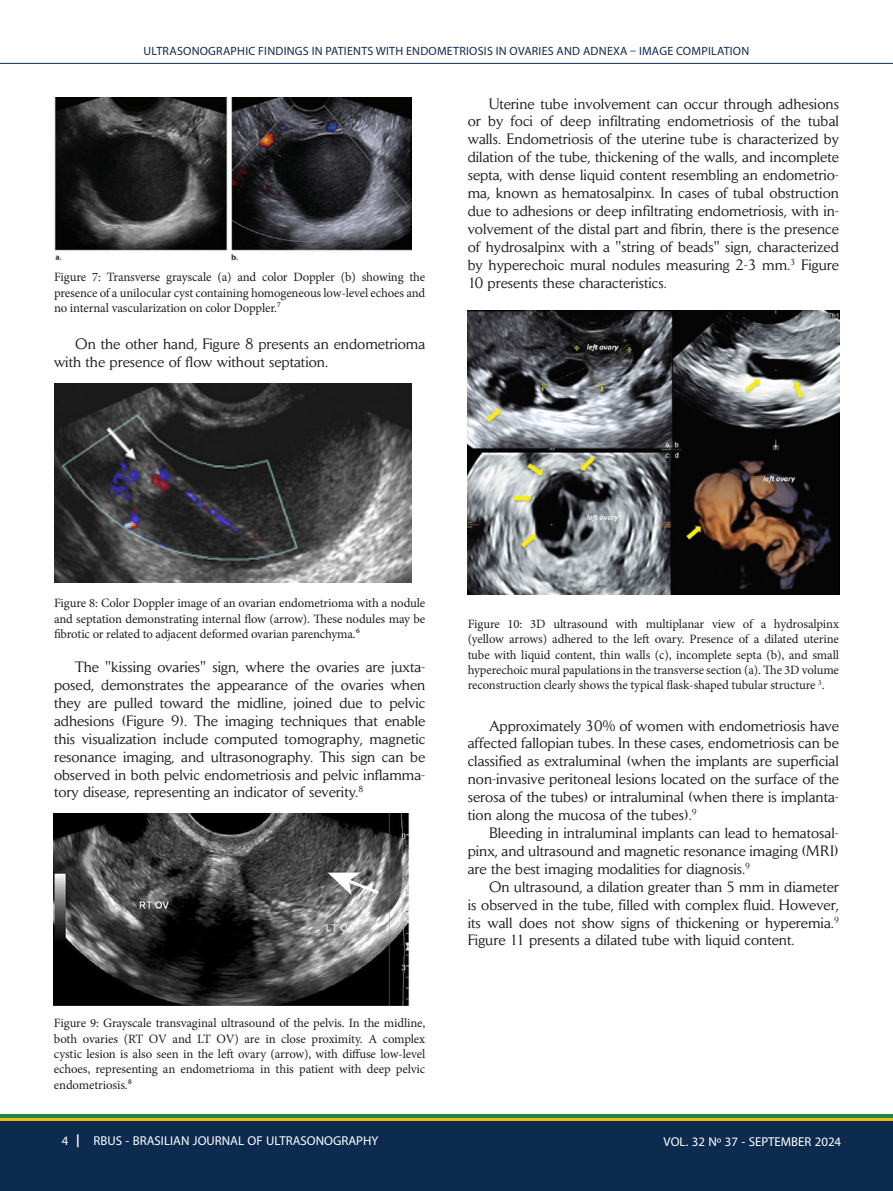
<style>
.page{position:relative;width:893px;height:1191px;background:#fff}
.page>*{position:absolute;margin:0;border:0;box-sizing:border-box;transform-origin:0 0}
.t1{font:18px "Myriad Arabic";color:#fff}
.t2{font:14.85px/17.9px "Daily News";color:#231f20;text-align:justify}
.t3{font:12.75px/15.3px "Minion Pro";letter-spacing:-.01em;color:#231f20;text-align:justify}
.t4{font:12px "Myriad Pro";letter-spacing:.02em;color:#0d2b4f}
.s1{font-weight:700}
</style>
<div class="page">
<div style="left:0;top:1120px;width:893px;height:71px;background:#0d2b4f"></div>
<hr style="left:0;top:1117px;width:893px;height:3px;background:#eebc1b">
<hr style="left:0;top:1114px;width:893px;height:3px;background:#208540">
<img style="left:54px;top:98px;width:357px;height:163px">
<img style="left:54px;top:383px;width:357px;height:200px">
<img style="left:54px;top:813px;width:356px;height:192px">
<img style="left:468px;top:310px;width:371px;height:284px">
<hr style="left:0;top:63px;width:893px;height:1px;background:#0d2b4f">
<p class="t4" style="left:144px;top:43px;width:607px">ULTRASONOGRAPHIC FINDINGS IN PATIENTS WITH ENDOMETRIOSIS IN OVARIES AND ADNEXA – IMAGE COMPILATION</p>
<p class="t3" style="left:54px;top:270px;width:373px">Figure 7: Transverse grayscale (a) and color Doppler (b) showing the presence of a unilocular cyst containing homogeneous low-level echoes and no internal vascularization on color Doppler.⁷</p>
<p class="t2" style="left:54px;top:335px;width:373px;text-indent:21px">On the other hand, Figure 8 presents an endometrioma with the presence of flow without septation.</p>
<p class="t2" style="left:468px;top:94px;width:373px;text-indent:21px">Uterine tube involvement can occur through adhesions or by foci of deep infiltrating endometriosis of the tubal walls. Endometriosis of the uterine tube is characterized by dilation of the tube, thickening of the walls, and incomplete septa, with dense liquid content resembling an endometrio&shy;ma, known as hematosalpinx. In cases of tubal obstruction due to adhesions or deep infiltrating endometriosis, with in&shy;volvement of the distal part and fibrin, there is the presence of hydrosalpinx with a "string of beads" sign, characterized by hyperechoic mural nodules measuring 2-3 mm.<sup>3</sup> Figure 10 presents these characteristics.</p>
<p class="t3" style="left:54px;top:595px;width:373px">Figure 8: Color Doppler image of an ovarian endometrioma with a nodule and septation demonstrating internal flow (arrow). These nodules may be fibrotic or related to adjacent deformed ovarian parenchyma.⁶</p>
<p class="t2" style="left:54px;top:658px;width:373px;text-indent:21px">The "kissing ovaries" sign, where the ovaries are juxta&shy;posed, demonstrates the appearance of the ovaries when they are pulled toward the midline, joined due to pelvic adhesions (Figure 9). The imaging techniques that enable this visualization include computed tomography, magnetic resonance imaging, and ultrasonography. This sign can be observed in both pelvic endometriosis and pelvic inflamma&shy;tory disease, representing an indicator of severity.<sup>8</sup></p>
<p class="t3" style="left:54px;top:1015px;width:373px">Figure 9: Grayscale transvaginal ultrasound of the pelvis. In the midline, both ovaries (RT OV and LT OV) are in close proximity. A complex cystic lesion is also seen in the left ovary (arrow), with diffuse low-level echoes, representing an endometrioma in this patient with deep pelvic endometriosis.⁸</p>
<p class="t3" style="left:468px;top:616px;width:373px">Figure 10: 3D ultrasound with multiplanar view of a hydrosalpinx (yellow arrows) adhered to the left ovary. Presence of a dilated uterine tube with liquid content, thin walls (c), incomplete septa (b), and small hyperechoic mural papulations in the transverse section (a). The 3D volume reconstruction clearly shows the typical flask-shaped tubular structure <sup>3</sup>.</p>
<p class="t2" style="left:468px;top:716px;width:373px;text-indent:21px">Approximately 30% of women with endometriosis have affected fallopian tubes. In these cases, endometriosis can be classified as extraluminal (when the implants are superficial non-invasive peritoneal lesions located on the surface of the serosa of the tubes) or intraluminal (when there is implanta&shy;tion along the mucosa of the tubes).<sup>9</sup></p>
<p class="t2" style="left:468px;top:824px;width:373px;text-indent:21px">Bleeding in intraluminal implants can lead to hematosal&shy;pinx, and ultrasound and magnetic resonance imaging (MRI) are the best imaging modalities for diagnosis.<sup>9</sup></p>
<p class="t2" style="left:468px;top:877px;width:373px;text-indent:21px">On ultrasound, a dilation greater than 5 mm in diameter is observed in the tube, filled with complex fluid. However, its wall does not show signs of thickening or hyperemia.<sup>9<br></sup>Figure 11 presents a dilated tube with liquid content.</p>
<p class="t1" style="left:62px;top:1128px;width:318px">4 <span class="s1">|</span> RBUS - BRASILIAN JOURNAL OF ULTRASONOGRAPHY</p>
<p class="t1" style="left:664px;top:1129px;width:179px">VOL. 32 Nº 37 - SEPTEMBER 2024</p>
</div>
